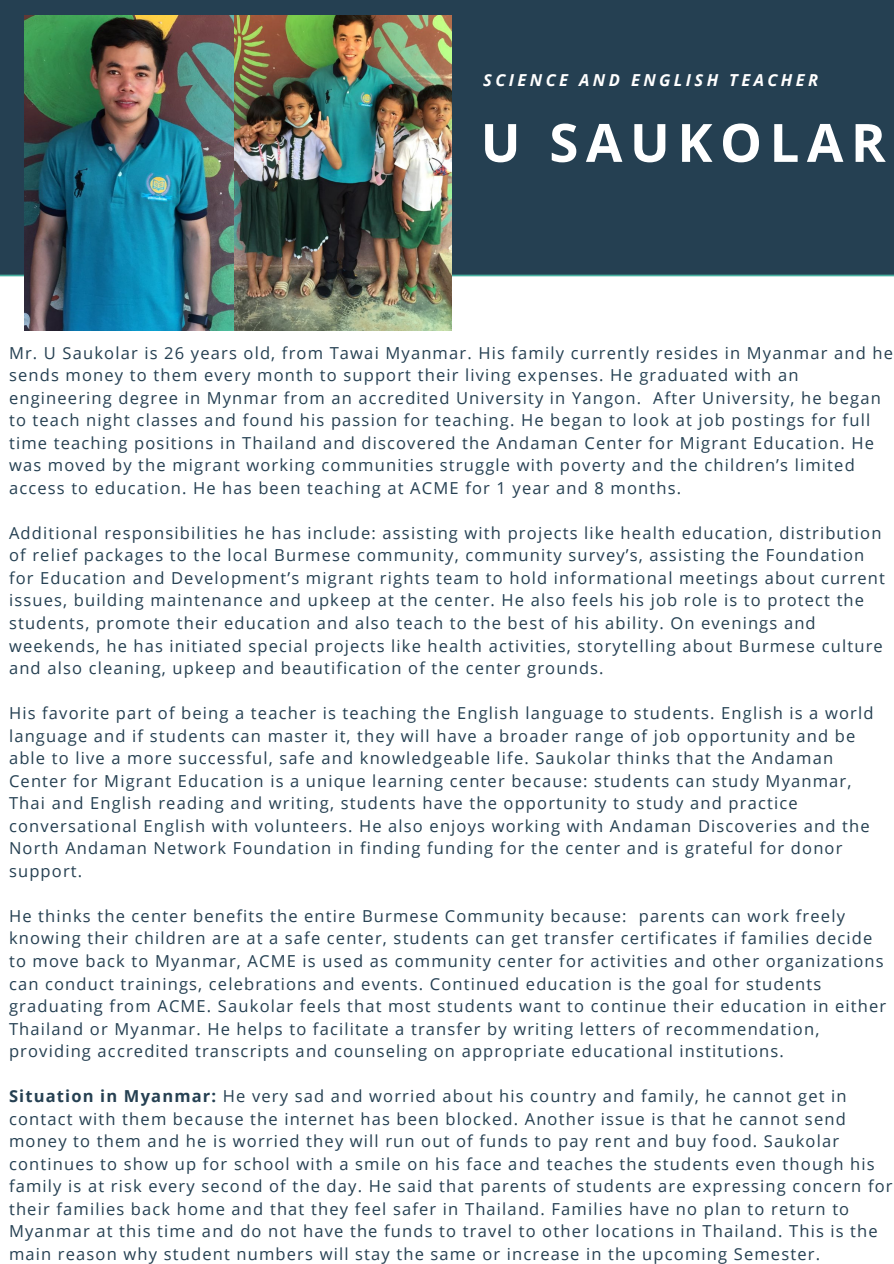
<style>
.page{position:relative;width:894px;height:1264px;background:#fff}
.page>*{position:absolute;margin:0;border:0;box-sizing:border-box;transform-origin:0 0}
.t1{font:700 52.95px "Open Sans";letter-spacing:.14em;color:#fff}
.t2{font:16.5px/22.5px "Open Sans";letter-spacing:.07em;color:#254052}
.t3{font:italic 700 16.5px "Open Sans";letter-spacing:.205em;color:#fff}
.s1{font-weight:700}
</style>
<div class="page">
<div style="left:0;top:0;width:893px;height:276px;background:#254052"></div>
<svg style="left:0;top:275px;width:893px;height:1px"></svg>
<img style="left:25px;top:15px;width:210px;height:315px">
<img style="left:235px;top:15px;width:216px;height:315px">
<p class="t3" style="left:483px;top:68px;width:336px">SCIENCE AND ENGLISH TEACHER</p>
<p class="t1" style="left:480px;top:105px;width:406px">U SAUKOLAR</p>
<p class="t2" style="left:9px;top:341px;width:885px">Mr. U Saukolar is 26 years old, from Tawai Myanmar. His family currently resides in Myanmar and he sends money to them every month to support their living expenses. He graduated with an engineering degree in Mynmar from an accredited University in Yangon. After University, he began to teach night classes and found his passion for teaching. He began to look at job postings for full time teaching positions in Thailand and discovered the Andaman Center for Migrant Education. He was moved by the migrant working communities struggle with poverty and the children’s limited access to education. He has been teaching at ACME for 1 year and 8 months.</p>
<p class="t2" style="left:9px;top:521px;width:877px">Additional responsibilities he has include: assisting with projects like health education, distribution of relief packages to the local Burmese community, community survey’s, assisting the Foundation for Education and Development’s migrant rights team to hold informational meetings about current issues, building maintenance and upkeep at the center. He also feels his job role is to protect the students, promote their education and also teach to the best of his ability. On evenings and weekends, he has initiated special projects like health activities, storytelling about Burmese culture and also cleaning, upkeep and beautification of the center grounds.</p>
<p class="t2" style="left:9px;top:701px;width:865px">His favorite part of being a teacher is teaching the English language to students. English is a world language and if students can master it, they will have a broader range of job opportunity and be able to live a more successful, safe and knowledgeable life. Saukolar thinks that the Andaman Center for Migrant Education is a unique learning center because: students can study Myanmar, Thai and English reading and writing, students have the opportunity to study and practice conversational English with volunteers. He also enjoys working with Andaman Discoveries and the North Andaman Network Foundation in finding funding for the center and is grateful for donor support.</p>
<p class="t2" style="left:9px;top:904px;width:878px">He thinks the center benefits the entire Burmese Community because: parents can work freely knowing their children are at a safe center, students can get transfer certificates if families decide to move back to Myanmar, ACME is used as community center for activities and other organizations can conduct trainings, celebrations and events. Continued education is the goal for students graduating from ACME. Saukolar feels that most students want to continue their education in either Thailand or Myanmar. He helps to facilitate a transfer by writing letters of recommendation, providing accredited transcripts and counseling on appropriate educational institutions.</p>
<p class="t2" style="left:9px;top:1084px;width:884px"><span class="s1">Situation in Myanmar:</span> He very sad and worried about his country and family, he cannot get in contact with them because the internet has been blocked. Another issue is that he cannot send money to them and he is worried they will run out of funds to pay rent and buy food. Saukolar continues to show up for school with a smile on his face and teaches the students even though his family is at risk every second of the day. He said that parents of students are expressing concern for their families back home and that they feel safer in Thailand. Families have no plan to return to Myanmar at this time and do not have the funds to travel to other locations in Thailand. This is the main reason why student numbers will stay the same or increase in the upcoming Semester.</p>
</div>
